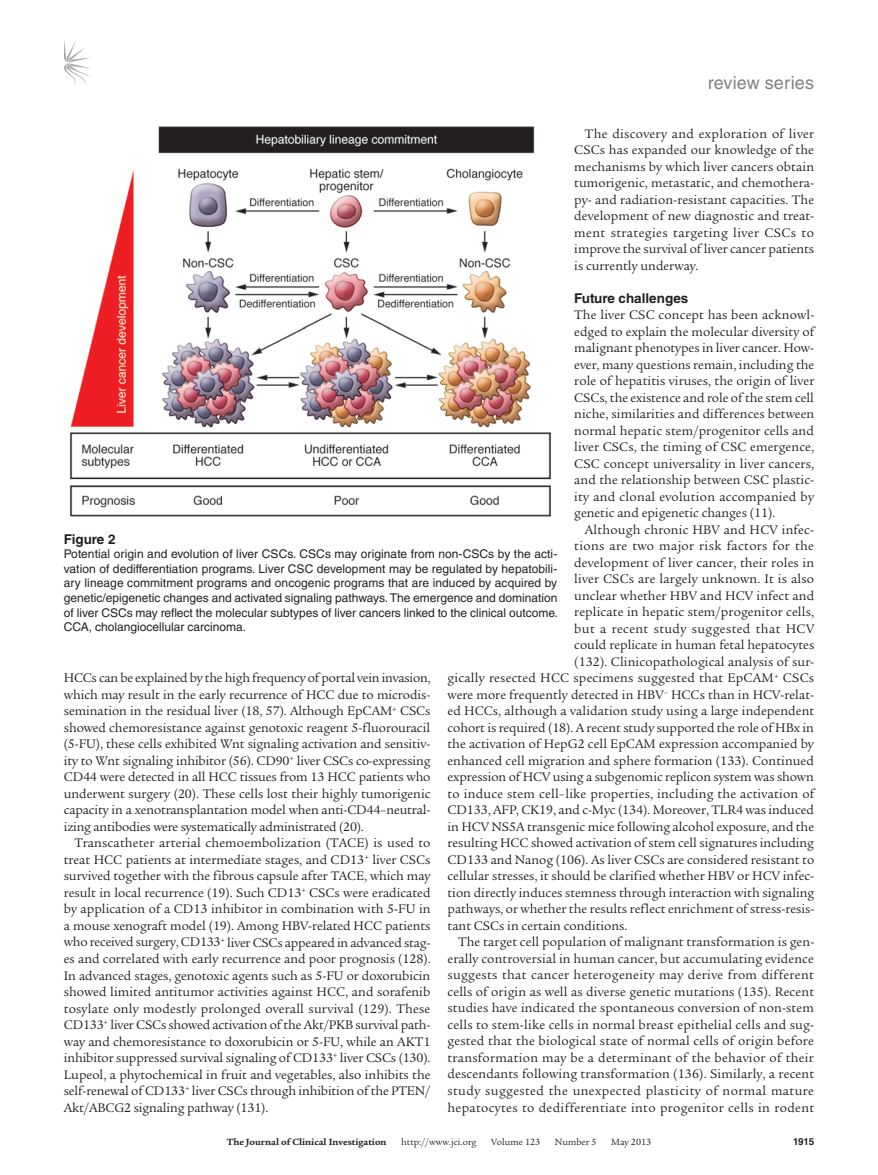
<style>
.page{position:relative;width:878px;height:1175px;background:#fff}
.page>*{position:absolute;margin:0;border:0;box-sizing:border-box;transform-origin:0 0}
.t1{font:18px "Helvetica LT Std";letter-spacing:.01em;color:#808285}
.t2{font:13.5px/16.5px "Legacy Serif Std";letter-spacing:.005em;color:#231f20;text-align:justify}
.t3{font:13.5px "Legacy Serif Std";letter-spacing:.025em;color:#231f20}
.t4{font:13.5px "Legacy Serif Std";letter-spacing:.03em;color:#231f20}
.t5{font:700 13.5px "Helvetica LT Std";color:#231f20}
.t6{font:12px/14.7px "Helvetica LT Std";color:#231f20;text-align:justify}
.t7{font:9.75px "Legacy Serif Std";color:#231f20}
.t8{font:700 9.75px "Legacy Serif Std";color:#231f20}
.t9{font:700 9.75px "Helvetica LT Std";color:#231f20}
</style>
<div class="page">
<svg style="left:64px;top:40px;width:27px;height:45px"></svg>
<img style="left:70px;top:126px;width:481px;height:391px">
<h1 class="t1" style="left:708px;top:73px;width:108px">review series</h1>
<p class="t2" style="left:574px;top:125px;width:241px;text-indent:11px">The discovery and exploration of liver CSCs has expanded our knowledge of the mechanisms by which liver cancers obtain tumorigenic, metastatic, and chemothera&shy;py- and radiation-resistant capacities. The development of new diagnostic and treat&shy;ment strategies targeting liver CSCs to improve the survival of liver cancer patients is currently underway.</p>
<p class="t5" style="left:574px;top:290px;width:116px">Future challenges</p>
<p class="t2" style="left:574px;top:307px;width:241px">The liver CSC concept has been acknowl&shy;edged to explain the molecular diversity of malignant phenotypes in liver cancer. How&shy;ever, many questions remain, including the role of hepatitis viruses, the origin of liver CSCs, the existence and role of the stem cell niche, similarities and differences between normal hepatic stem/progenitor cells and liver CSCs, the timing of CSC emergence, CSC concept universality in liver cancers, and the relationship between CSC plastic&shy;ity and clonal evolution accompanied by genetic and epigenetic changes (11).</p>
<p class="t2" style="left:585px;top:521px;width:231px">Although chronic HBV and HCV infec-</p>
<p class="t3" style="left:574px;top:538px;width:241px">tions are two major risk factors for the</p>
<p class="t2" style="left:574px;top:554px;width:241px">development of liver cancer, their roles in</p>
<p class="t2" style="left:574px;top:571px;width:241px">liver CSCs are largely unknown. It is also</p>
<p class="t2" style="left:574px;top:587px;width:241px">unclear whether HBV and HCV infect and</p>
<p class="t2" style="left:574px;top:604px;width:241px">replicate in hepatic stem/progenitor cells,</p>
<p class="t4" style="left:574px;top:621px;width:241px">but a recent study suggested that HCV</p>
<p class="t2" style="left:574px;top:637px;width:241px">could replicate in human fetal hepatocytes</p>
<p class="t2" style="left:574px;top:653px;width:241px">(132). Clinicopathological analysis of sur-</p>
<p class="t2" style="left:447px;top:670px;width:368px">gically resected HCC specimens suggested that EpCAM<sup>+</sup> CSCs</p>
<p class="t2" style="left:447px;top:686px;width:368px">were more frequently detected in HBV<sup>–</sup> HCCs than in HCV-relat-</p>
<p class="t2" style="left:447px;top:703px;width:368px">ed HCCs, although a validation study using a large independent</p>
<p class="t2" style="left:447px;top:719px;width:368px">cohort is required (18). A recent study supported the role of HBx in</p>
<p class="t2" style="left:447px;top:736px;width:368px">the activation of HepG2 cell EpCAM expression accompanied by</p>
<p class="t2" style="left:447px;top:752px;width:368px">enhanced cell migration and sphere formation (133). Continued</p>
<p class="t2" style="left:447px;top:769px;width:368px">expression of HCV using a subgenomic replicon system was shown</p>
<p class="t2" style="left:447px;top:785px;width:368px">to induce stem cell–like properties, including the activation of</p>
<p class="t2" style="left:447px;top:802px;width:368px">CD133, AFP, CK19, and c-Myc (134). Moreover, TLR4 was induced</p>
<p class="t2" style="left:447px;top:818px;width:368px">in HCV NS5A transgenic mice following alcohol exposure, and the</p>
<p class="t2" style="left:447px;top:835px;width:368px">resulting HCC showed activation of stem cell signatures including</p>
<p class="t2" style="left:447px;top:851px;width:368px">CD133 and Nanog (106). As liver CSCs are considered resistant to</p>
<p class="t2" style="left:447px;top:868px;width:368px">cellular stresses, it should be clarified whether HBV or HCV infec-</p>
<p class="t2" style="left:447px;top:884px;width:368px">tion directly induces stemness through interaction with signaling</p>
<p class="t2" style="left:447px;top:901px;width:368px">pathways, or whether the results reflect enrichment of stress-resis-</p>
<p class="t2" style="left:447px;top:917px;width:181px">tant CSCs in certain conditions.</p>
<p class="t2" style="left:458px;top:934px;width:358px">The target cell population of malignant transformation is gen-</p>
<p class="t2" style="left:447px;top:950px;width:368px">erally controversial in human cancer, but accumulating evidence</p>
<p class="t3" style="left:447px;top:967px;width:368px">suggests that cancer heterogeneity may derive from different</p>
<p class="t2" style="left:447px;top:983px;width:368px">cells of origin as well as diverse genetic mutations (135). Recent</p>
<p class="t2" style="left:447px;top:1000px;width:368px">studies have indicated the spontaneous conversion of non-stem</p>
<p class="t2" style="left:447px;top:1016px;width:368px">cells to stem-like cells in normal breast epithelial cells and sug-</p>
<p class="t2" style="left:447px;top:1033px;width:368px">gested that the biological state of normal cells of origin before</p>
<p class="t2" style="left:447px;top:1049px;width:368px">transformation may be a determinant of the behavior of their</p>
<p class="t2" style="left:447px;top:1066px;width:368px">descendants following transformation (136). Similarly, a recent</p>
<p class="t4" style="left:447px;top:1083px;width:368px">study suggested the unexpected plasticity of normal mature</p>
<p class="t3" style="left:447px;top:1099px;width:368px">hepatocytes to dedifferentiate into progenitor cells in rodent</p>
<p class="t5" style="left:64px;top:530px;width:53px">Figure 2</p>
<p class="t6" style="left:64px;top:546px;width:496px">Potential origin and evolution of liver CSCs. CSCs may originate from non-CSCs by the acti&shy;vation of dedifferentiation programs. Liver CSC development may be regulated by hepatobili&shy;ary lineage commitment programs and oncogenic programs that are induced by acquired by genetic/epigenetic changes and activated signaling pathways. The emergence and domination of liver CSCs may reflect the molecular subtypes of liver cancers linked to the clinical outcome.<br>CCA, cholangiocellular carcinoma.</p>
<p class="t2" style="left:64px;top:670px;width:368px">HCCs can be explained by the high frequency of portal vein invasion, which may result in the early recurrence of HCC due to microdis&shy;semination in the residual liver (18, 57). Although EpCAM<sup>+</sup> CSCs showed chemoresistance against genotoxic reagent 5-fluorouracil (5-FU), these cells exhibited Wnt signaling activation and sensitiv&shy;ity to Wnt signaling inhibitor (56). CD90<sup>+</sup> liver CSCs co-expressing CD44 were detected in all HCC tissues from 13 HCC patients who underwent surgery (20). These cells lost their highly tumorigenic capacity in a xenotransplantation model when anti-CD44–neutral&shy;izing antibodies were systematically administrated (20).</p>
<p class="t2" style="left:64px;top:835px;width:368px;text-indent:11px">Transcatheter arterial chemoembolization (TACE) is used to treat HCC patients at intermediate stages, and CD13<sup>+</sup> liver CSCs survived together with the fibrous capsule after TACE, which may result in local recurrence (19). Such CD13<sup>+</sup> CSCs were eradicated by application of a CD13 inhibitor in combination with 5-FU in a mouse xenograft model (19). Among HBV-related HCC patients who received surgery, CD133<sup>+</sup> liver CSCs appeared in advanced stag&shy;es and correlated with early recurrence and poor prognosis (128).<br>In advanced stages, genotoxic agents such as 5-FU or doxorubicin showed limited antitumor activities against HCC, and sorafenib tosylate only modestly prolonged overall survival (129). These CD133<sup>+</sup> liver CSCs showed activation of the Akt/PKB survival path&shy;way and chemoresistance to doxorubicin or 5-FU, while an AKT1 inhibitor suppressed survival signaling of CD133<sup>+</sup> liver CSCs (130).<br>Lupeol, a phytochemical in fruit and vegetables, also inhibits the self-renewal of CD133<sup>+</sup> liver CSCs through inhibition of the PTEN/ Akt/ABCG2 signaling pathway (131).</p>
<p class="t8" style="left:227px;top:1135px;width:161px">The Journal of Clinical Investigation</p>
<p class="t7" style="left:401px;top:1136px;width:77px">http://www.jci.org</p>
<p class="t7" style="left:491px;top:1136px;width:50px">Volume 123</p>
<p class="t7" style="left:555px;top:1136px;width:43px">Number 5</p>
<p class="t7" style="left:611px;top:1136px;width:41px">May 2013</p>
<p class="t9" style="left:793px;top:1135px;width:23px">1915</p>
</div>
